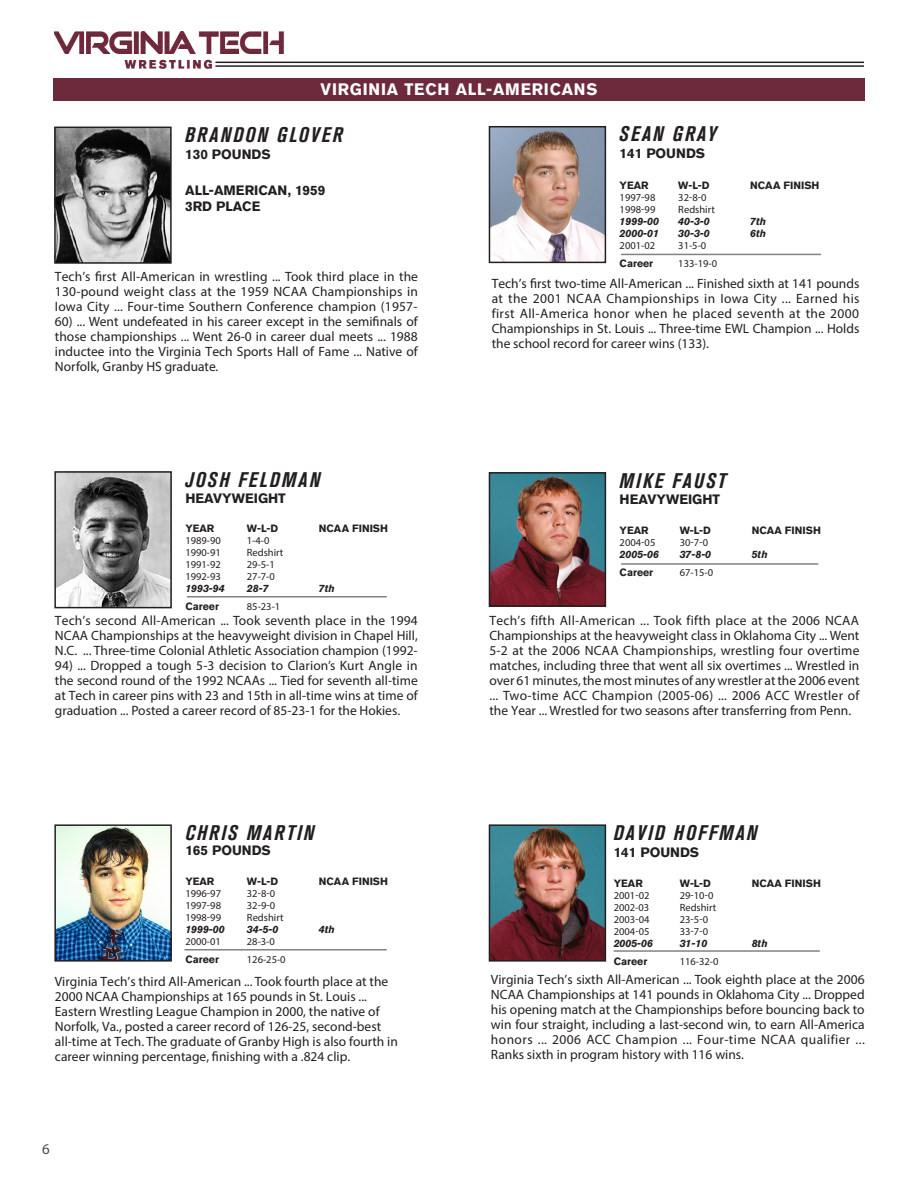
<style>
.page{position:relative;width:918px;height:1188px;background:#fff}
.page>*{position:absolute;margin:0;border:0;box-sizing:border-box;transform-origin:0 0}
._08_bold_section_hea{font:italic 700 condensed 21px "Akzidenz Grotesk BQ";letter-spacing:.1em;color:#231f20}
.t1{font:700 16.5px "Akzidenz Grotesk BQ";letter-spacing:.05em;color:#fff}
.t2{font:15px "Myriad Pro";color:#4b4c4d}
._08_body_copy{font:13.5px/15px "Myriad Pro";color:#231f20;text-align:justify}
._08_bold_section_hea-2{font:700 13.5px "Akzidenz Grotesk BQ";color:#231f20}
.t3{font:10.5px "Myriad Pro";color:#231f20}
.t4{font:700 10.5px "Akzidenz Grotesk BQ";color:#231f20}
.t5{font:italic 700 10.5px "Akzidenz Grotesk BQ";color:#231f20}
</style>
<div class="page">
<img style="left:54px;top:32px;width:231px;height:36px">
<hr style="left:215px;top:62px;width:649px;height:1px;background:#231f20">
<hr style="left:215px;top:65px;width:649px;height:2px;background:#231f20">
<img style="left:57px;top:130px;width:112px;height:131px">
<div style="left:54px;top:127px;width:118px;height:137px;border:2px solid #231f20"></div>
<img style="left:57px;top:827px;width:112px;height:132px">
<div style="left:54px;top:824px;width:118px;height:138px;border:2px solid #231f20"></div>
<img style="left:57px;top:474px;width:112px;height:131px">
<div style="left:54px;top:471px;width:118px;height:137px;border:2px solid #231f20"></div>
<hr style="left:187px;top:596px;width:200px;height:2px;background:#808285">
<hr style="left:184px;top:949px;width:203px;height:2px;background:#808285">
<img style="left:492px;top:129px;width:111px;height:131px">
<div style="left:489px;top:126px;width:117px;height:137px;border:2px solid #231f20"></div>
<img style="left:492px;top:475px;width:111px;height:129px">
<div style="left:489px;top:472px;width:117px;height:135px;border:2px solid #231f20"></div>
<img style="left:492px;top:827px;width:111px;height:132px">
<div style="left:489px;top:824px;width:117px;height:138px;border:2px solid #231f20"></div>
<hr style="left:621px;top:254px;width:200px;height:1px;background:#808285">
<hr style="left:621px;top:563px;width:197px;height:2px;background:#808285">
<hr style="left:614px;top:950px;width:206px;height:2px;background:#808285">
<div style="left:53px;top:79px;width:812px;height:22px;background:#6e2a3d"></div>
<p class="t1" style="left:321px;top:79px;width:278px">VIRGINIA TECH ALL-AMERICANS</p>
<p class="_08_bold_section_hea" style="left:185px;top:123px;width:159px">BRANDON GLOVER</p>
<p class="_08_bold_section_hea-2" style="left:185px;top:146px;width:87px">130 POUNDS</p>
<p class="_08_bold_section_hea-2" style="left:185px;top:182px;width:142px">ALL-AMERICAN, 1959</p>
<p class="_08_bold_section_hea-2" style="left:185px;top:199px;width:77px">3RD PLACE</p>
<p class="_08_bold_section_hea" style="left:620px;top:122px;width:98px">SEAN GRAY</p>
<p class="_08_bold_section_hea-2" style="left:620px;top:145px;width:87px">141 POUNDS</p>
<p class="t4" style="left:620px;top:180px;width:31px">YEAR</p>
<p class="t4" style="left:678px;top:180px;width:33px">W-L-D</p>
<p class="t4" style="left:750px;top:180px;width:71px">NCAA FINISH</p>
<p class="t3" style="left:620px;top:191px;width:37px">1997-98</p>
<p class="t3" style="left:678px;top:191px;width:30px">32-8-0</p>
<p class="t3" style="left:620px;top:203px;width:37px">1998-99</p>
<p class="t3" style="left:678px;top:203px;width:38px">Redshirt</p>
<p class="t5" style="left:620px;top:215px;width:41px">1999-00</p>
<p class="t5" style="left:678px;top:215px;width:33px">40-3-0</p>
<p class="t5" style="left:750px;top:215px;width:17px">7th</p>
<p class="t5" style="left:620px;top:227px;width:41px">2000-01</p>
<p class="t5" style="left:678px;top:227px;width:33px">30-3-0</p>
<p class="t5" style="left:750px;top:227px;width:17px">6th</p>
<p class="t3" style="left:620px;top:239px;width:37px">2001-02</p>
<p class="t3" style="left:678px;top:239px;width:29px">31-5-0</p>
<p class="t4" style="left:620px;top:258px;width:35px">Career</p>
<p class="t3" style="left:678px;top:257px;width:40px">133-19-0</p>
<p class="_08_body_copy" style="left:55px;top:269px;width:365px">Tech’s first All-American in wrestling ... Took third place in the 130-pound weight class at the 1959 NCAA Championships in Iowa City ... Four-time Southern Conference champion (1957-</p>
<p class="_08_body_copy" style="left:55px;top:314px;width:364px">60) ... Went undefeated in his career except in the semifinals of those championships ... Went 26-0 in career dual meets ... 1988 inductee into the Virginia Tech Sports Hall of Fame ... Native of Norfolk, Granby HS graduate.</p>
<p class="_08_bold_section_hea" style="left:185px;top:467px;width:136px">JOSH FELDMAN</p>
<p class="_08_bold_section_hea-2" style="left:185px;top:491px;width:102px">HEAVYWEIGHT</p>
<p class="t4" style="left:185px;top:522px;width:31px">YEAR</p>
<p class="t4" style="left:247px;top:522px;width:33px">W-L-D</p>
<p class="t4" style="left:319px;top:522px;width:71px">NCAA FINISH</p>
<p class="t3" style="left:185px;top:534px;width:37px">1989-90</p>
<p class="t3" style="left:247px;top:534px;width:24px">1-4-0</p>
<p class="t3" style="left:185px;top:546px;width:37px">1990-91</p>
<p class="t3" style="left:247px;top:546px;width:38px">Redshirt</p>
<p class="t3" style="left:185px;top:558px;width:37px">1991-92</p>
<p class="t3" style="left:247px;top:558px;width:29px">29-5-1</p>
<p class="t3" style="left:185px;top:570px;width:37px">1992-93</p>
<p class="t3" style="left:247px;top:570px;width:29px">27-7-0</p>
<p class="t5" style="left:185px;top:582px;width:41px">1993-94</p>
<p class="t5" style="left:247px;top:582px;width:23px">28-7</p>
<p class="t5" style="left:319px;top:582px;width:17px">7th</p>
<p class="t4" style="left:185px;top:600px;width:35px">Career</p>
<p class="t3" style="left:247px;top:600px;width:35px">85-23-1</p>
<p class="_08_body_copy" style="left:55px;top:613px;width:364px">Tech’s second All-American ... Took seventh place in the 1994<br>NCAA Championships at the heavyweight division in Chapel Hill, N.C. ... Three-time Colonial Athletic Association champion (1992-</p>
<p class="_08_body_copy" style="left:55px;top:658px;width:364px">94) ... Dropped a tough 5-3 decision to Clarion’s Kurt Angle in the second round of the 1992 NCAAs ... Tied for seventh all-time at Tech in career pins with 23 and 15th in all-time wins at time of graduation ... Posted a career record of 85-23-1 for the Hokies.</p>
<p class="_08_bold_section_hea" style="left:185px;top:821px;width:131px">CHRIS MARTIN</p>
<p class="_08_bold_section_hea-2" style="left:185px;top:842px;width:87px">165 POUNDS</p>
<p class="t4" style="left:185px;top:875px;width:31px">YEAR</p>
<p class="t4" style="left:247px;top:875px;width:33px">W-L-D</p>
<p class="t4" style="left:319px;top:875px;width:71px">NCAA FINISH</p>
<p class="t3" style="left:185px;top:887px;width:37px">1996-97</p>
<p class="t3" style="left:247px;top:887px;width:30px">32-8-0</p>
<p class="t3" style="left:185px;top:899px;width:37px">1997-98</p>
<p class="t3" style="left:247px;top:899px;width:30px">32-9-0</p>
<p class="t3" style="left:185px;top:911px;width:37px">1998-99</p>
<p class="t3" style="left:247px;top:911px;width:38px">Redshirt</p>
<p class="t5" style="left:185px;top:923px;width:41px">1999-00</p>
<p class="t5" style="left:247px;top:923px;width:33px">34-5-0</p>
<p class="t5" style="left:319px;top:923px;width:17px">4th</p>
<p class="t3" style="left:185px;top:935px;width:37px">2000-01</p>
<p class="t3" style="left:247px;top:935px;width:29px">28-3-0</p>
<p class="t4" style="left:185px;top:953px;width:35px">Career</p>
<p class="t3" style="left:247px;top:953px;width:40px">126-25-0</p>
<p class="_08_body_copy" style="left:55px;top:974px;width:344px;text-align:left">Virginia Tech’s third All-American ... Took fourth place at the 2000 NCAA Championships at 165 pounds in St. Louis ...<br>Eastern Wrestling League Champion in 2000, the native of Norfolk, Va., posted a career record of 126-25, second-best all-time at Tech. The graduate of Granby High is also fourth in career winning percentage, finishing with a .824 clip.</p>
<p class="t2" style="left:42px;top:1140px;width:9px">6</p>
<p class="_08_body_copy" style="left:492px;top:276px;width:369px">Tech’s first two-time All-American ... Finished sixth at 141 pounds at the 2001 NCAA Championships in Iowa City ... Earned his first All-America honor when he placed seventh at the 2000<br>Championships in St. Louis ... Three-time EWL Champion ... Holds the school record for career wins (133).</p>
<p class="_08_bold_section_hea" style="left:620px;top:468px;width:108px">MIKE FAUST</p>
<p class="_08_bold_section_hea-2" style="left:620px;top:492px;width:102px">HEAVYWEIGHT</p>
<p class="t4" style="left:620px;top:524px;width:31px">YEAR</p>
<p class="t4" style="left:680px;top:524px;width:33px">W-L-D</p>
<p class="t4" style="left:752px;top:524px;width:71px">NCAA FINISH</p>
<p class="t3" style="left:620px;top:536px;width:37px">2004-05</p>
<p class="t3" style="left:680px;top:536px;width:30px">30-7-0</p>
<p class="t5" style="left:620px;top:548px;width:41px">2005-06</p>
<p class="t5" style="left:680px;top:548px;width:33px">37-8-0</p>
<p class="t5" style="left:752px;top:548px;width:17px">5th</p>
<p class="t4" style="left:620px;top:566px;width:35px">Career</p>
<p class="t3" style="left:680px;top:566px;width:35px">67-15-0</p>
<p class="_08_body_copy" style="left:489px;top:613px;width:372px">Tech’s fifth All-American ... Took fifth place at the 2006 NCAA Championships at the heavyweight class in Oklahoma City ... Went 5-2 at the 2006 NCAA Championships, wrestling four overtime matches, including three that went all six overtimes ... Wrestled in over 61 minutes, the most minutes of any wrestler at the 2006 event ... Two-time ACC Champion (2005-06) ... 2006 ACC Wrestler of the Year ... Wrestled for two seasons after transferring from Penn.</p>
<p class="_08_bold_section_hea" style="left:614px;top:821px;width:145px">DAVID HOFFMAN</p>
<p class="_08_bold_section_hea-2" style="left:614px;top:844px;width:87px">141 POUNDS</p>
<p class="t4" style="left:614px;top:877px;width:31px">YEAR</p>
<p class="t4" style="left:680px;top:877px;width:33px">W-L-D</p>
<p class="t4" style="left:752px;top:877px;width:71px">NCAA FINISH</p>
<p class="t3" style="left:614px;top:889px;width:37px">2001-02</p>
<p class="t3" style="left:680px;top:889px;width:35px">29-10-0</p>
<p class="t3" style="left:614px;top:901px;width:37px">2002-03</p>
<p class="t3" style="left:680px;top:901px;width:38px">Redshirt</p>
<p class="t3" style="left:614px;top:913px;width:37px">2003-04</p>
<p class="t3" style="left:680px;top:913px;width:30px">23-5-0</p>
<p class="t3" style="left:614px;top:925px;width:37px">2004-05</p>
<p class="t3" style="left:680px;top:925px;width:30px">33-7-0</p>
<p class="t5" style="left:614px;top:937px;width:41px">2005-06</p>
<p class="t5" style="left:680px;top:937px;width:29px">31-10</p>
<p class="t5" style="left:752px;top:937px;width:17px">8th</p>
<p class="t4" style="left:614px;top:955px;width:35px">Career</p>
<p class="t3" style="left:680px;top:955px;width:40px">116-32-0</p>
<p class="_08_body_copy" style="left:491px;top:972px;width:375px">Virginia Tech’s sixth All-American ... Took eighth place at the 2006<br>NCAA Championships at 141 pounds in Oklahoma City ... Dropped his opening match at the Championships before bouncing back to win four straight, including a last-second win, to earn All-America honors ... 2006 ACC Champion ... Four-time NCAA qualifier ...<br>Ranks sixth in program history with 116 wins.</p>
</div>
